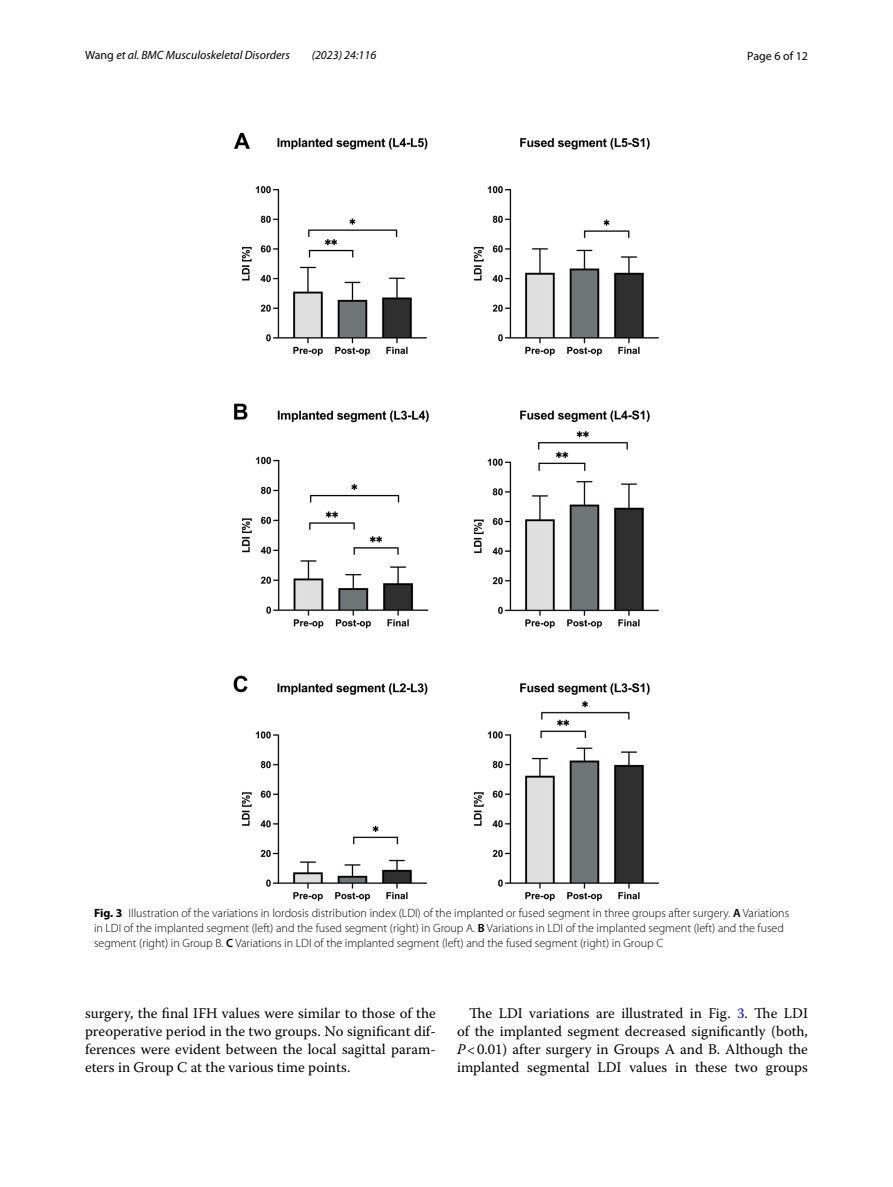
<style>
.page{position:relative;width:893px;height:1187px;background:#fff}
.page>*{position:absolute;margin:0;border:0;box-sizing:border-box;transform-origin:0 0}
.t1{font:14.7px/18px "Warnock Pro";color:#000;text-align:justify}
.t2{font:300 12px/15px "Myriad Pro";color:#000}
.t3{font:italic 12px "Myriad Pro";color:#000}
.t4{font:12px "Myriad Pro";color:#000}
.s1{font-style:normal}
.s2{font-weight:700}
.s3{font-weight:600}
.s4{color:#00f}
.s5{font-style:italic}
</style>
<div class="page">
<img style="left:234px;top:133px;width:425px;height:768px">
<p class="t3" style="left:85px;top:48px;width:206px"><span class="s1">Wang</span> et al. BMC Musculoskeletal Disorders</p>
<p class="t3" style="left:312px;top:48px;width:66px">(2023) 24:116</p>
<p class="t4" style="left:747px;top:48px;width:62px">Page 6 of 12</p>
<p class="t2" style="left:94px;top:905px;width:697px"><span class="s2">Fig. 3</span> Illustration of the variations in lordosis distribution index (LDI) of the implanted or fused segment in three groups after surgery. <span class="s3">A</span> Variations in LDI of the implanted segment (left) and the fused segment (right) in Group A. <span class="s3">B</span> Variations in LDI of the implanted segment (left) and the fused segment (right) in Group B. <span class="s3">C</span> Variations in LDI of the implanted segment (left) and the fused segment (right) in Group C</p>
<p class="t1" style="left:85px;top:1004px;width:352px">surgery, the final IFH values were similar to those of the preoperative period in the two groups. No significant dif&shy;ferences were evident between the local sagittal param&shy;eters in Group C at the various time points.</p>
<p class="t1" style="left:457px;top:1004px;width:352px;text-indent:12px">The LDI variations are illustrated in Fig. <span class="s4">3</span>. The LDI of the implanted segment decreased significantly (both, <span class="s5">P</span>&lt;0.01) after surgery in Groups A and B. Although the implanted segmental LDI values in these two groups</p>
</div>
